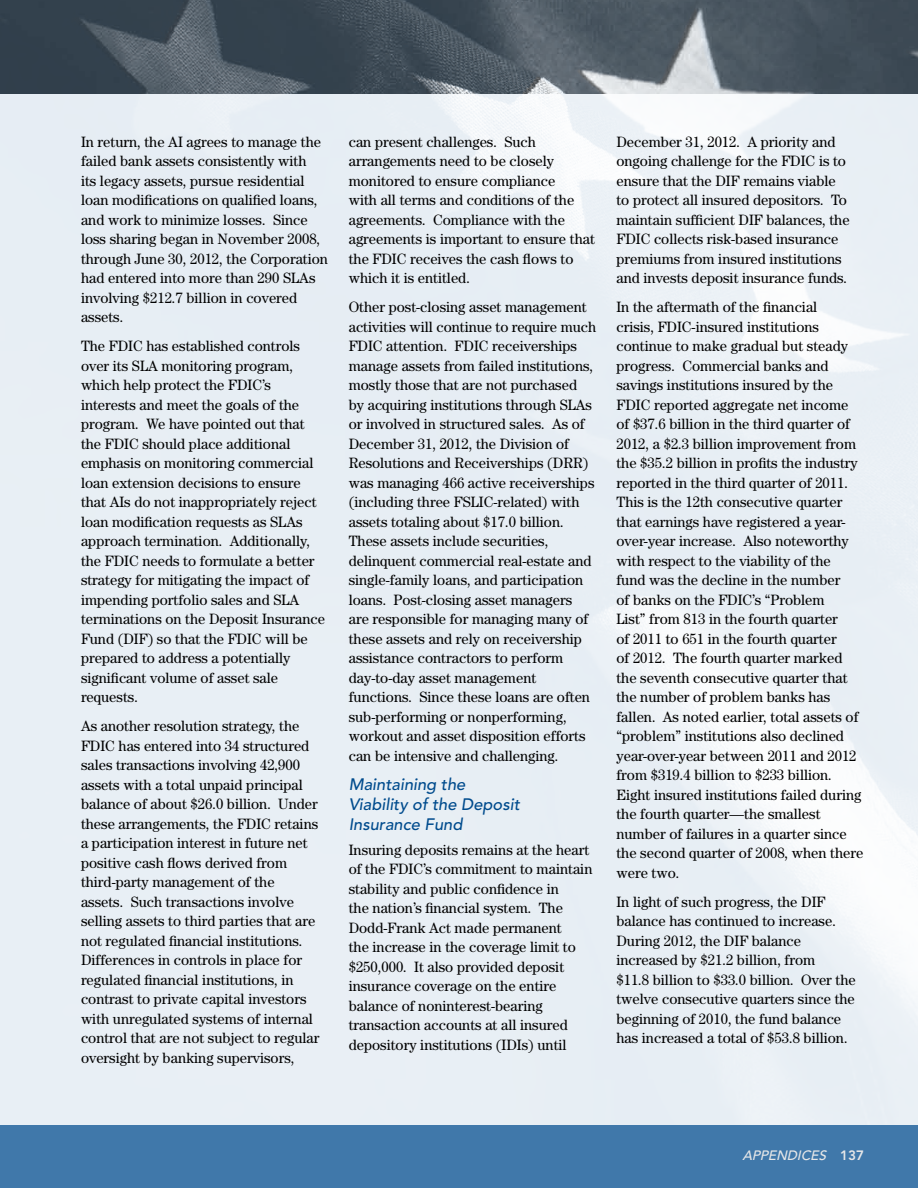
<style>
.page{position:relative;width:918px;height:1188px;background:#fff}
.page>*{position:absolute;margin:0;border:0;box-sizing:border-box;transform-origin:0 0}
.t1{font:italic 500 16.5px/19.8px "Avenir";color:#004b8d}
.t2{font:15px/19.5px "Century";color:#000}
.t3{font:italic 500 13.5px "Avenir";color:#e6e7e8}
.t4{font:800 13.5px "Avenir";color:#e6e7e8}
</style>
<div class="page">
<img style="left:0;top:94px;width:918px;height:1032px">
<img style="left:0;top:0;width:918px;height:94px">
<div style="left:0;top:1126px;width:918px;height:62px;background:#4078aa"></div>
<p class="t2" style="left:81px;top:132px;width:249px">In return, the AI agrees to manage the failed bank assets consistently with<br>its legacy assets, pursue residential loan modifications on qualified loans, and work to minimize losses. Since loss sharing began in November 2008, through June 30, 2012, the Corporation had entered into more than 290 SLAs involving $212.7 billion in covered assets.</p>
<p class="t2" style="left:81px;top:336px;width:246px">The FDIC has established controls over its SLA monitoring program, which help protect the FDIC’s interests and meet the goals of the program. We have pointed out that the FDIC should place additional emphasis on monitoring commercial loan extension decisions to ensure that AIs do not inappropriately reject loan modification requests as SLAs approach termination. Additionally, the FDIC needs to formulate a better strategy for mitigating the impact of impending portfolio sales and SLA terminations on the Deposit Insurance Fund (DIF) so that the FDIC will be prepared to address a potentially significant volume of asset sale requests.</p>
<p class="t2" style="left:81px;top:716px;width:240px">As another resolution strategy, the FDIC has entered into 34 structured sales transactions involving 42,900 assets with a total unpaid principal balance of about $26.0 billion. Under these arrangements, the FDIC retains a participation interest in future net positive cash flows derived from third-party management of the assets. Such transactions involve selling assets to third parties that are not regulated financial institutions.<br>Differences in controls in place for regulated financial institutions, in contrast to private capital investors with unregulated systems of internal control that are not subject to regular oversight by banking supervisors,</p>
<p class="t2" style="left:349px;top:132px;width:248px">can present challenges. Such arrangements need to be closely monitored to ensure compliance<br>with all terms and conditions of the agreements. Compliance with the agreements is important to ensure that the FDIC receives the cash flows to which it is entitled.</p>
<p class="t2" style="left:349px;top:297px;width:249px">Other post-closing asset management activities will continue to require much FDIC attention. FDIC receiverships manage assets from failed institutions, mostly those that are not purchased<br>by acquiring institutions through SLAs or involved in structured sales. As of December 31, 2012, the Division of Resolutions and Receiverships (DRR) was managing 466 active receiverships (including three FSLIC-related) with assets totaling about $17.0 billion.<br>These assets include securities, delinquent commercial real-estate and single-family loans, and participation loans. Post-closing asset managers<br>are responsible for managing many of these assets and rely on receivership assistance contractors to perform day-to-day asset management functions. Since these loans are often sub-performing or nonperforming, workout and asset disposition efforts can be intensive and challenging.</p>
<p class="t1" style="left:349px;top:775px;width:173px">Maintaining the<br>Viability of the Deposit<br>Insurance Fund</p>
<p class="t2" style="left:349px;top:839px;width:245px">Insuring deposits remains at the heart of the FDIC’s commitment to maintain stability and public confidence in<br>the nation’s financial system. The Dodd-Frank Act made permanent<br>the increase in the coverage limit to $250,000. It also provided deposit insurance coverage on the entire balance of noninterest-bearing transaction accounts at all insured depository institutions (IDIs) until</p>
<p class="t2" style="left:616px;top:132px;width:235px">December 31, 2012. A priority and ongoing challenge for the FDIC is to ensure that the DIF remains viable to protect all insured depositors. To maintain sufficient DIF balances, the FDIC collects risk-based insurance premiums from insured institutions and invests deposit insurance funds.</p>
<p class="t2" style="left:616px;top:297px;width:248px">In the aftermath of the financial<br>crisis, FDIC-insured institutions continue to make gradual but steady progress. Commercial banks and savings institutions insured by the FDIC reported aggregate net income of $37.6 billion in the third quarter of 2012, a $2.3 billion improvement from the $35.2 billion in profits the industry reported in the third quarter of 2011.<br>This is the 12th consecutive quarter that earnings have registered a year&shy;over-year increase. Also noteworthy with respect to the viability of the fund was the decline in the number<br>of banks on the FDIC’s “Problem<br>List” from 813 in the fourth quarter<br>of 2011 to 651 in the fourth quarter<br>of 2012. The fourth quarter marked the seventh consecutive quarter that the number of problem banks has fallen. As noted earlier, total assets of “problem” institutions also declined year-over-year between 2011 and 2012 from $319.4 billion to $233 billion.<br>Eight insured institutions failed during the fourth quarter—the smallest number of failures in a quarter since the second quarter of 2008, when there were two.</p>
<p class="t2" style="left:616px;top:892px;width:241px">In light of such progress, the DIF balance has continued to increase.<br>During 2012, the DIF balance increased by $21.2 billion, from<br>$11.8 billion to $33.0 billion. Over the twelve consecutive quarters since the beginning of 2010, the fund balance has increased a total of $53.8 billion.</p>
<p class="t3" style="left:742px;top:1148px;width:19px">Appendices</p>
<p class="t4" style="left:840px;top:1148px;width:25px">137</p>
</div>
